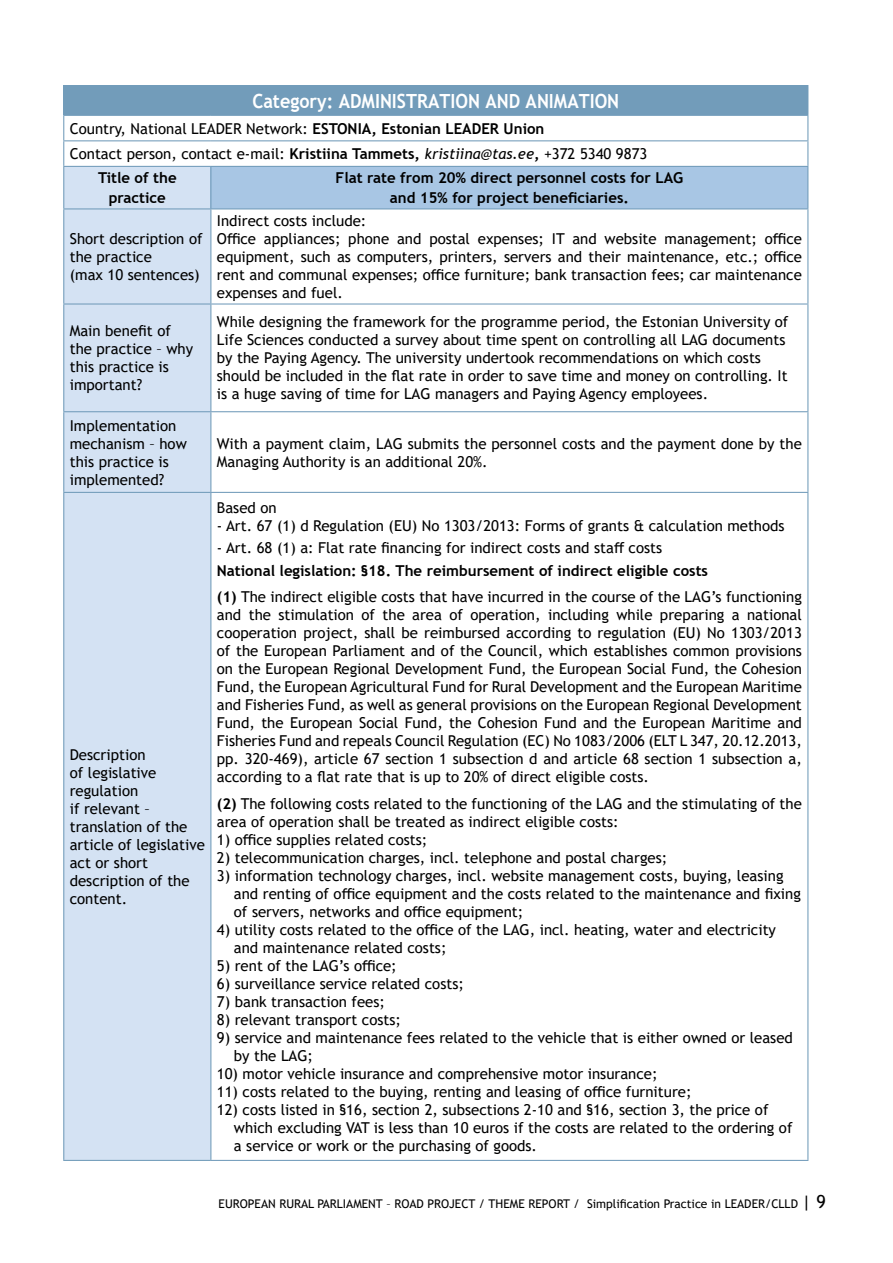
<style>
.page{position:relative;width:893px;height:1263px;background:#fff}
.page>*{position:absolute;margin:0;border:0;box-sizing:border-box;transform-origin:0 0}
.t1{font:700 19.5px "Trebuchet MS";color:#fff;scale:.92 1}
.t2{font:15px/18px "Trebuchet MS";color:#000}
.t3{font:700 15px/19.5px "Trebuchet MS";color:#000;text-align:center}
.t4{font:12px "Trebuchet MS";color:#000}
.s1{font-weight:700}
.s2{font-style:italic}
.s3{font-size:18px}
</style>
<div class="page">
<div style="left:64px;top:86px;width:744px;height:29px;background:#729cba"></div>
<div style="left:64px;top:167px;width:146px;height:993px;background:#d4e2f3"></div>
<div style="left:211px;top:166px;width:597px;height:43px;background:#a8c6e4"></div>
<hr style="left:63px;top:85px;width:148px;height:1px;background:#729cba">
<hr style="left:211px;top:85px;width:597px;height:1px;background:#729cba">
<hr style="left:63px;top:115px;width:148px;height:1px;background:#729cba">
<hr style="left:211px;top:115px;width:597px;height:1px;background:#729cba">
<hr style="left:63px;top:140px;width:148px;height:1px;background:#729cba">
<svg style="left:63px;top:86px;width:1px;height:80px"></svg>
<hr style="left:211px;top:140px;width:597px;height:1px;background:#729cba">
<svg style="left:807px;top:115px;width:1px;height:51px"></svg>
<hr style="left:63px;top:166px;width:148px;height:1px;background:#729cba">
<hr style="left:63px;top:167px;width:1px;height:41px;background:#729cba">
<hr style="left:211px;top:166px;width:597px;height:1px;background:#729cba">
<hr style="left:210px;top:167px;width:1px;height:41px;background:#729cba">
<hr style="left:807px;top:167px;width:1px;height:41px;background:#729cba">
<hr style="left:63px;top:208px;width:148px;height:1px;background:#729cba">
<hr style="left:63px;top:209px;width:1px;height:94px;background:#729cba">
<hr style="left:211px;top:208px;width:597px;height:1px;background:#729cba">
<hr style="left:210px;top:209px;width:1px;height:94px;background:#729cba">
<hr style="left:807px;top:209px;width:1px;height:94px;background:#729cba">
<hr style="left:63px;top:303px;width:148px;height:2px;background:#729cba">
<hr style="left:63px;top:305px;width:1px;height:106px;background:#729cba">
<hr style="left:211px;top:303px;width:597px;height:2px;background:#729cba">
<hr style="left:210px;top:305px;width:1px;height:106px;background:#729cba">
<hr style="left:807px;top:305px;width:1px;height:106px;background:#729cba">
<hr style="left:63px;top:411px;width:148px;height:1px;background:#729cba">
<hr style="left:63px;top:412px;width:1px;height:80px;background:#729cba">
<hr style="left:211px;top:411px;width:597px;height:1px;background:#729cba">
<hr style="left:210px;top:412px;width:1px;height:80px;background:#729cba">
<hr style="left:807px;top:412px;width:1px;height:80px;background:#729cba">
<hr style="left:63px;top:492px;width:148px;height:1px;background:#729cba">
<hr style="left:63px;top:493px;width:1px;height:667px;background:#729cba">
<hr style="left:211px;top:492px;width:597px;height:1px;background:#729cba">
<hr style="left:210px;top:493px;width:1px;height:667px;background:#729cba">
<hr style="left:807px;top:493px;width:1px;height:667px;background:#729cba">
<hr style="left:63px;top:1160px;width:148px;height:1px;background:#729cba">
<hr style="left:211px;top:1160px;width:597px;height:1px;background:#729cba">
<h1 class="t1" style="left:252px;top:89px;width:400px">Category: ADMINISTRATION AND ANIMATION</h1>
<p class="t2" style="left:70px;top:119px;width:476px">Country, National LEADER Network: <span class="s1">ESTONIA, Estonian LEADER Union</span></p>
<p class="t2" style="left:70px;top:145px;width:579px">Contact person, contact e-mail: <span class="s1">Kristiina Tammets,</span> <span class="s2">kristiina@tas.ee</span><span class="s1">,</span> +372 5340 9873</p>
<p class="t3" style="left:98px;top:168px;width:80px">Title of the</p>
<p class="t3" style="left:109px;top:188px;width:59px">practice</p>
<p class="t3" style="left:336px;top:168px;width:349px">Flat rate from 20% direct personnel costs for LAG and 15% for project beneficiaries.</p>
<p class="t2" style="left:70px;top:230px;width:134px">Short description of the practice<br>(max 10 sentences)</p>
<p class="t2" style="left:217px;top:212px;width:586px">Indirect costs include:<br>Office appliances; phone and postal expenses; IT and website management; office equipment, such as computers, printers, servers and their maintenance, etc.; office rent and communal expenses; office furniture; bank transaction fees; car maintenance expenses and fuel.</p>
<p class="t2" style="left:70px;top:322px;width:125px">Main benefit of the practice – why this practice is important?</p>
<p class="t2" style="left:217px;top:313px;width:573px">While designing the framework for the programme period, the Estonian University of Life Sciences conducted a survey about time spent on controlling all LAG documents by the Paying Agency. The university undertook recommendations on which costs should be included in the flat rate in order to save time and money on controlling. It is a huge saving of time for LAG managers and Paying Agency employees.</p>
<p class="t2" style="left:70px;top:416px;width:119px">Implementation mechanism – how this practice is implemented?</p>
<p class="t2" style="left:217px;top:434px;width:586px">With a payment claim, LAG submits the personnel costs and the payment done by the<br>Managing Authority is an additional 20%.</p>
<p class="t2" style="left:70px;top:745px;width:137px">Description<br>of legislative regulation<br>if relevant – translation of the article of legislative act or short description of the content.</p>
<p class="t2" style="left:217px;top:499px;width:61px">Based on</p>
<p class="t2" style="left:217px;top:517px;width:569px">- Art. 67 (1) d Regulation (EU) No 1303/2013: Forms of grants &amp; calculation methods</p>
<p class="t2" style="left:217px;top:539px;width:447px">- Art. 68 (1) a: Flat rate financing for indirect costs and staff costs</p>
<p class="t2" style="left:217px;top:557px;width:586px;line-height:26.5px"><span class="s1">National legislation: §18. The reimbursement of indirect eligible costs<br>(1)</span> The indirect eligible costs that have incurred in the course of the LAG’s functioning</p>
<p class="t2" style="left:217px;top:606px;width:586px;text-align:justify">and the stimulation of the area of operation, including while preparing a national cooperation project, shall be reimbursed according to regulation (EU) No 1303/2013 of the European Parliament and of the Council, which establishes common provisions on the European Regional Development Fund, the European Social Fund, the Cohesion Fund, the European Agricultural Fund for Rural Development and the European Maritime and Fisheries Fund, as well as general provisions on the European Regional Development Fund, the European Social Fund, the Cohesion Fund and the European Maritime and Fisheries Fund and repeals Council Regulation (EC) No 1083/2006 (ELT L 347, 20.12.2013, pp. 320-469), article 67 section 1 subsection d and article 68 section 1 subsection a, according to a flat rate that is up to 20% of direct eligible costs.</p>
<p class="t2" style="left:217px;top:794px;width:586px"><span class="s1">(2)</span> The following costs related to the functioning of the LAG and the stimulating of the area of operation shall be treated as indirect eligible costs:</p>
<p class="t2" style="left:217px;top:830px;width:212px">1) office supplies related costs;</p>
<p class="t2" style="left:217px;top:848px;width:452px">2) telecommunication charges, incl. telephone and postal charges;</p>
<p class="t2" style="left:234px;top:866px;width:568px;text-indent:-17px">3) information technology charges, incl. website management costs, buying, leasing and renting of office equipment and the costs related to the maintenance and fixing of servers, networks and office equipment;</p>
<p class="t2" style="left:234px;top:920px;width:544px;text-indent:-17px">4) utility costs related to the office of the LAG, incl. heating, water and electricity and maintenance related costs;</p>
<p class="t2" style="left:217px;top:956px;width:181px">5) rent of the LAG’s office;</p>
<p class="t2" style="left:217px;top:974px;width:249px">6) surveillance service related costs;</p>
<p class="t2" style="left:217px;top:992px;width:170px">7) bank transaction fees;</p>
<p class="t2" style="left:217px;top:1010px;width:186px">8) relevant transport costs;</p>
<p class="t2" style="left:234px;top:1028px;width:560px;text-indent:-17px">9) service and maintenance fees related to the vehicle that is either owned or leased by the LAG;</p>
<p class="t2" style="left:217px;top:1064px;width:442px">10) motor vehicle insurance and comprehensive motor insurance;</p>
<p class="t2" style="left:217px;top:1082px;width:476px">11) costs related to the buying, renting and leasing of office furniture;</p>
<p class="t2" style="left:234px;top:1100px;width:560px;text-indent:-17px">12) costs listed in §16, section 2, subsections 2-10 and §16, section 3, the price of which excluding VAT is less than 10 euros if the costs are related to the ordering of a service or work or the purchasing of goods.</p>
<p class="t4" style="left:219px;top:1196px;width:609px">EUROPEAN RURAL PARLIAMENT – ROAD PROJECT / THEME REPORT / Simplification Practice in LEADER/CLLD <span class="s3">| 9</span></p>
</div>
